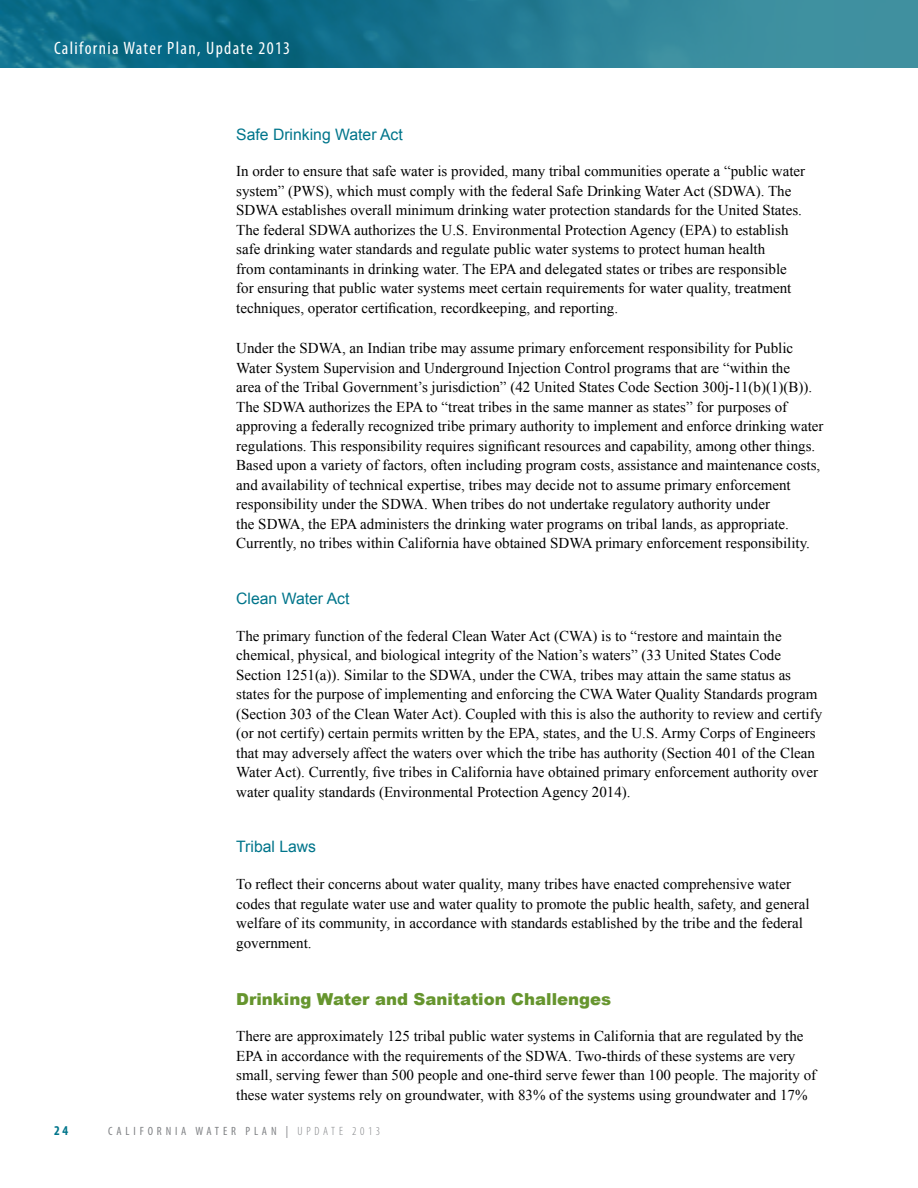
<style>
.page{position:relative;width:918px;height:1188px;background:#fff}
.page>*{position:absolute;margin:0;border:0;box-sizing:border-box;transform-origin:0 0}
.t1{font:condensed 18px "Myriad Pro";letter-spacing:.075em;color:#fff}
.Update_2013_Heading{font:900 16.5px "Arial";color:#66952e}
.Update_2013_Heading-2{font:15.75px "Arial";color:#00758b}
.Update_2013_body_tex{font:15px/19.5px "Times New Roman";color:#000}
.t2{font:700 condensed 13.5px "Myriad Pro";color:#00758b}
.t3{font:condensed 12px "Myriad Pro";letter-spacing:.32em;color:#808285}
.s1{font-weight:300}
</style>
<div class="page">
<svg style="left:0;top:0;width:918px;height:68px;background:#207a91"></svg>
<p class="t1" style="left:54px;top:38px;width:238px">California Water Plan, Update 2013</p>
<p class="Update_2013_Heading-2" style="left:236px;top:124px;width:168px">Safe Drinking Water Act</p>
<p class="Update_2013_body_tex" style="left:236px;top:161px;width:571px">In order to ensure that safe water is provided, many tribal communities operate a “public water system” (PWS), which must comply with the federal Safe Drinking Water Act (SDWA). The SDWA establishes overall minimum drinking water protection standards for the United States.<br>The federal SDWA authorizes the U.S. Environmental Protection Agency (EPA) to establish safe drinking water standards and regulate public water systems to protect human health<br>from contaminants in drinking water. The EPA and delegated states or tribes are responsible for ensuring that public water systems meet certain requirements for water quality, treatment techniques, operator certification, recordkeeping, and reporting.</p>
<p class="Update_2013_body_tex" style="left:236px;top:338px;width:589px">Under the SDWA, an Indian tribe may assume primary enforcement responsibility for Public Water System Supervision and Underground Injection Control programs that are “within the<br>area of the Tribal Government’s jurisdiction” (42 United States Code Section 300j-11(b)(1)(B)).<br>The SDWA authorizes the EPA to “treat tribes in the same manner as states” for purposes of approving a federally recognized tribe primary authority to implement and enforce drinking water regulations. This responsibility requires significant resources and capability, among other things.<br>Based upon a variety of factors, often including program costs, assistance and maintenance costs, and availability of technical expertise, tribes may decide not to assume primary enforcement responsibility under the SDWA. When tribes do not undertake regulatory authority under<br>the SDWA, the EPA administers the drinking water programs on tribal lands, as appropriate.<br>Currently, no tribes within California have obtained SDWA primary enforcement responsibility.</p>
<p class="Update_2013_Heading-2" style="left:236px;top:588px;width:115px">Clean Water Act</p>
<p class="Update_2013_body_tex" style="left:236px;top:626px;width:587px">The primary function of the federal Clean Water Act (CWA) is to “restore and maintain the chemical, physical, and biological integrity of the Nation’s waters” (33 United States Code Section 1251(a)). Similar to the SDWA, under the CWA, tribes may attain the same status as states for the purpose of implementing and enforcing the CWA Water Quality Standards program (Section 303 of the Clean Water Act). Coupled with this is also the authority to review and certify (or not certify) certain permits written by the EPA, states, and the U.S. Army Corps of Engineers that may adversely affect the waters over which the tribe has authority (Section 401 of the Clean Water Act). Currently, five tribes in California have obtained primary enforcement authority over water quality standards (Environmental Protection Agency 2014).</p>
<p class="Update_2013_Heading-2" style="left:236px;top:836px;width:81px">Tribal Laws</p>
<p class="Update_2013_body_tex" style="left:236px;top:874px;width:575px">To reflect their concerns about water quality, many tribes have enacted comprehensive water codes that regulate water use and water quality to promote the public health, safety, and general welfare of its community, in accordance with standards established by the tribe and the federal government.</p>
<p class="t2" style="left:54px;top:1123px;width:16px">24</p>
<p class="Update_2013_Heading" style="left:236px;top:987px;width:377px">Drinking Water and Sanitation Challenges</p>
<p class="Update_2013_body_tex" style="left:236px;top:1026px;width:581px">There are approximately 125 tribal public water systems in California that are regulated by the EPA in accordance with the requirements of the SDWA. Two-thirds of these systems are very small, serving fewer than 500 people and one-third serve fewer than 100 people. The majority of these water systems rely on groundwater, with 83% of the systems using groundwater and 17%</p>
<p class="t3" style="left:108px;top:1125px;width:274px">CALIFORNIA WATER PLAN | <span class="s1">UPDATE 2013</span></p>
</div>
